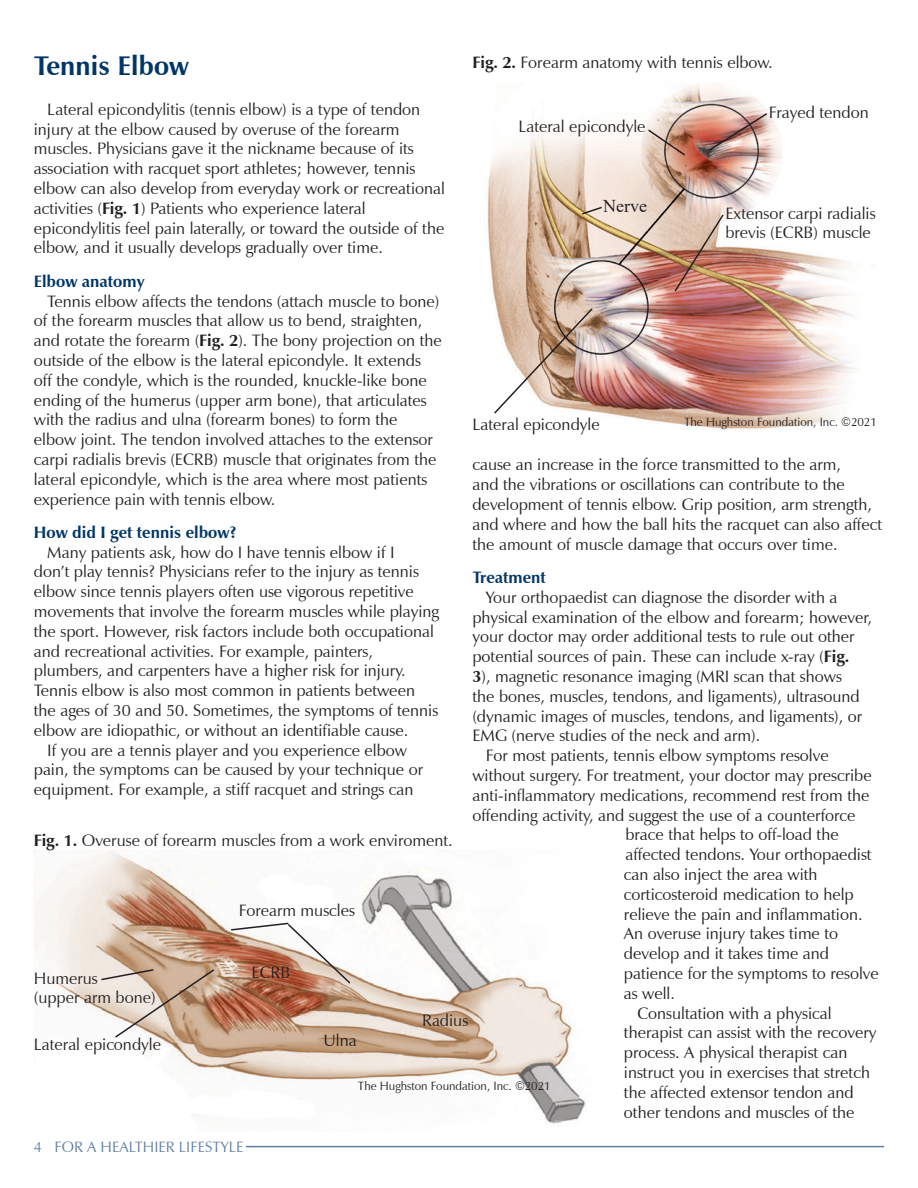
<style>
.page{position:relative;width:918px;height:1188px;background:#fff}
.page>*{position:absolute;margin:0;border:0;box-sizing:border-box;transform-origin:0 0}
.t1{font:700 27px "Zapf Humanist 601 BT";color:#003667}
.Default{font:18px "Times New Roman";color:#231f20}
.body{font:16.5px/19.8px "Zapf Humanist 601 BT";color:#231f20}
.labels{font:16.5px/19.5px "Zapf Humanist 601 BT";color:#231f20}
.par_heading{font:700 16.5px "Zapf Humanist 601 BT";color:#003667}
.t2{font:15px "Zapf Humanist 601 BT";color:#6180a7}
.copyright{font:12px "Zapf Humanist 601 BT";color:#231f20}
.s1{font-weight:700}
</style>
<div class="page">
<img style="left:34px;top:850px;width:552px;height:274px">
<img style="left:487px;top:83px;width:369px;height:346px">
<svg style="left:229px;top:922px;width:123px;height:63px"></svg>
<svg style="left:493px;top:307px;width:101px;height:108px"></svg>
<svg style="left:100px;top:968px;width:116px;height:71px;background:#d3bdab"></svg>
<img style="left:673px;top:213px;width:52px;height:80px">
<img style="left:707px;top:112px;width:62px;height:40px">
<svg style="left:646px;top:128px;width:41px;height:29px"></svg>
<svg style="left:580px;top:206px;width:24px;height:10px"></svg>
<hr style="left:246px;top:1146px;width:638px;height:1px;background:#6180a7">
<p class="t1" style="left:34px;top:49px;width:157px">Tennis Elbow</p>
<p class="body" style="left:34px;top:99px;width:413px;text-indent:14px">Lateral epicondylitis (tennis elbow) is a type of tendon injury at the elbow caused by overuse of the forearm muscles. Physicians gave it the nickname because of its association with racquet sport athletes; however, tennis elbow can also develop from everyday work or recreational activities (<span class="s1">Fig. 1</span>) Patients who experience lateral epicondylitis feel pain laterally, or toward the outside of the elbow, and it usually develops gradually over time.</p>
<p class="par_heading" style="left:34px;top:271px;width:112px">Elbow anatomy</p>
<p class="body" style="left:34px;top:291px;width:410px;text-indent:14px">Tennis elbow affects the tendons (attach muscle to bone) of the forearm muscles that allow us to bend, straighten, and rotate the forearm (<span class="s1">Fig. 2</span>). The bony projection on the outside of the elbow is the lateral epicondyle. It extends off the condyle, which is the rounded, knuckle-like bone ending of the humerus (upper arm bone), that articulates with the radius and ulna (forearm bones) to form the elbow joint. The tendon involved attaches to the extensor carpi radialis brevis (ECRB) muscle that originates from the lateral epicondyle, which is the area where most patients experience pain with tennis elbow.</p>
<p class="par_heading" style="left:34px;top:522px;width:204px">How did I get tennis elbow?</p>
<p class="body" style="left:34px;top:542px;width:407px;text-indent:14px">Many patients ask, how do I have tennis elbow if I<br>don’t play tennis? Physicians refer to the injury as tennis elbow since tennis players often use vigorous repetitive movements that involve the forearm muscles while playing the sport. However, risk factors include both occupational and recreational activities. For example, painters, plumbers, and carpenters have a higher risk for injury.<br>Tennis elbow is also most common in patients between the ages of 30 and 50. Sometimes, the symptoms of tennis elbow are idiopathic, or without an identifiable cause.</p>
<p class="body" style="left:34px;top:740px;width:391px;text-align:center">If you are a tennis player and you experience elbow pain, the symptoms can be caused by your technique or equipment. For example, a stiff racquet and strings can</p>
<p class="labels" style="left:473px;top:52px;width:302px"><span class="s1">Fig. 2.</span> Forearm anatomy with tennis elbow.</p>
<p class="labels" style="left:769px;top:102px;width:101px">Frayed tendon</p>
<p class="labels" style="left:518px;top:117px;width:129px">Lateral epicondyle</p>
<p class="Default" style="left:603px;top:194px;width:45px">Nerve</p>
<p class="labels" style="left:725px;top:203px;width:152px">Extensor carpi radialis brevis (ECRB) muscle</p>
<p class="copyright" style="left:684px;top:414px;width:194px">The Hughston Foundation, Inc. ©2021</p>
<p class="labels" style="left:472px;top:415px;width:129px">Lateral epicondyle</p>
<p class="body" style="left:472px;top:455px;width:411px">cause an increase in the force transmitted to the arm,<br>and the vibrations or oscillations can contribute to the development of tennis elbow. Grip position, arm strength, and where and how the ball hits the racquet can also affect the amount of muscle damage that occurs over time.</p>
<p class="par_heading" style="left:472px;top:567px;width:75px">Treatment</p>
<p class="body" style="left:472px;top:587px;width:401px;text-indent:14px">Your orthopaedist can diagnose the disorder with a physical examination of the elbow and forearm; however, your doctor may order additional tests to rule out other potential sources of pain. These can include x-ray (<span class="s1">Fig.<br>3</span>), magnetic resonance imaging (MRI scan that shows<br>the bones, muscles, tendons, and ligaments), ultrasound (dynamic images of muscles, tendons, and ligaments), or EMG (nerve studies of the neck and arm).</p>
<p class="body" style="left:486px;top:746px;width:344px">For most patients, tennis elbow symptoms resolve</p>
<p class="body" style="left:472px;top:765px;width:401px">without surgery. For treatment, your doctor may prescribe</p>
<p class="body" style="left:472px;top:785px;width:399px">anti-inflammatory medications, recommend rest from the</p>
<p class="body" style="left:472px;top:805px;width:385px">offending activity, and suggest the use of a counterforce</p>
<p class="body" style="left:625px;top:825px;width:215px">brace that helps to off-load the</p>
<p class="body" style="left:625px;top:845px;width:248px">affected tendons. Your orthopaedist</p>
<p class="body" style="left:624px;top:864px;width:195px">can also inject the area with</p>
<p class="body" style="left:624px;top:884px;width:231px">corticosteroid medication to help</p>
<p class="body" style="left:624px;top:904px;width:240px">relieve the pain and inflammation.</p>
<p class="body" style="left:624px;top:924px;width:216px">An overuse injury takes time to</p>
<p class="body" style="left:624px;top:944px;width:207px">develop and it takes time and</p>
<p class="body" style="left:624px;top:963px;width:256px">patience for the symptoms to resolve</p>
<p class="body" style="left:624px;top:983px;width:53px">as well.</p>
<p class="body" style="left:624px;top:1003px;width:254px;text-indent:14px">Consultation with a physical therapist can assist with the recovery process. A physical therapist can instruct you in exercises that stretch the affected extensor tendon and other tendons and muscles of the</p>
<p class="labels" style="left:34px;top:831px;width:420px"><span class="s1">Fig. 1.</span> Overuse of forearm muscles from a work enviroment.</p>
<p class="labels" style="left:239px;top:901px;width:118px">Forearm muscles</p>
<p class="labels" style="left:252px;top:963px;width:40px">ECRB</p>
<p class="labels" style="left:34px;top:968px;width:123px">Humerus<br>(upper arm bone)</p>
<p class="labels" style="left:422px;top:1011px;width:48px">Radius</p>
<p class="labels" style="left:324px;top:1031px;width:35px">Ulna</p>
<p class="labels" style="left:34px;top:1034px;width:129px">Lateral epicondyle</p>
<p class="copyright" style="left:358px;top:1079px;width:194px">The Hughston Foundation, Inc. ©2021</p>
<p class="t2" style="left:34px;top:1137px;width:211px">4 FOR A HEALTHIER LIFESTYLE</p>
</div>
